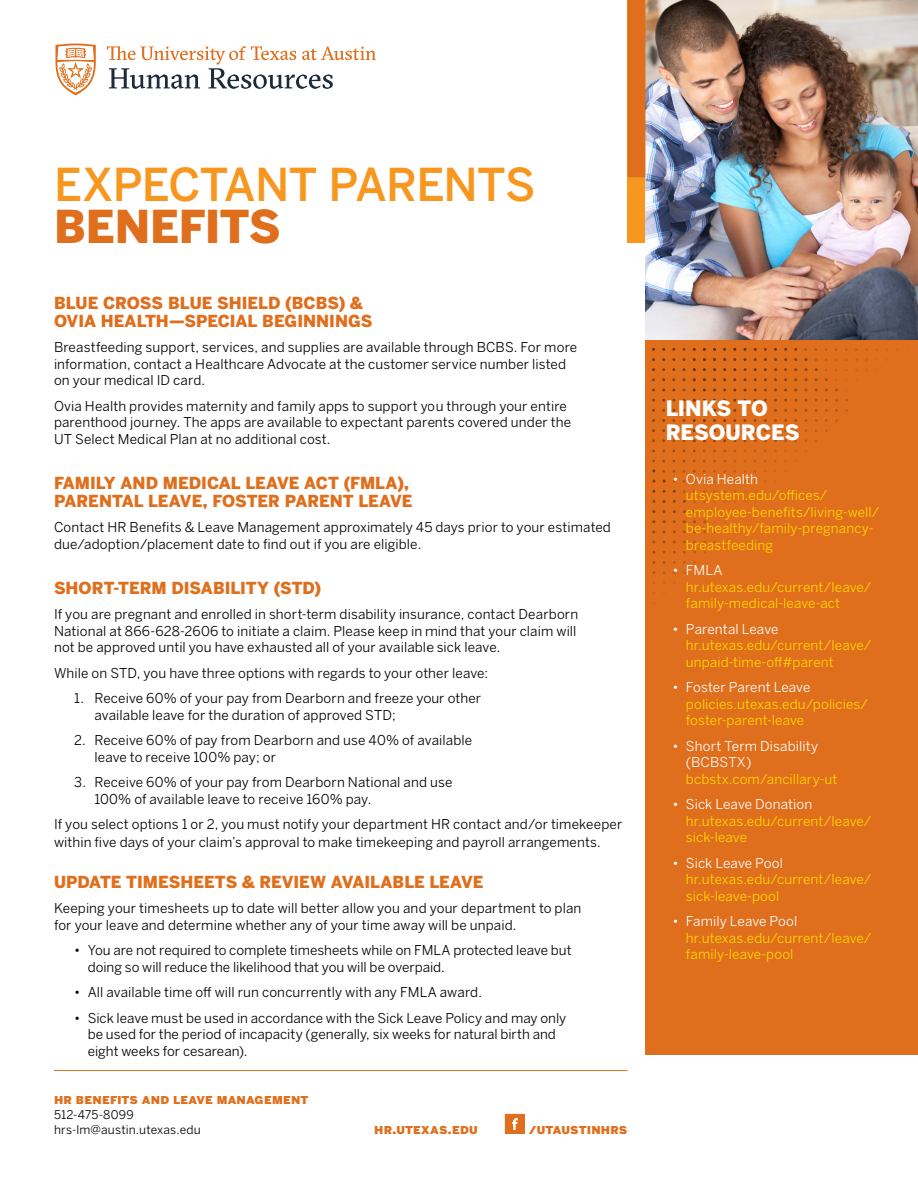
<style>
.page{position:relative;width:918px;height:1188px;background:#fff}
.page>*{position:absolute;margin:0;border:0;box-sizing:border-box;transform-origin:0 0}
.t1{font:500 45px "Benton Sans";letter-spacing:-.015em;color:#f8971f}
.t2{font:900 45px "Benton Sans";letter-spacing:-.01em;color:#df6f1d}
.t3{font:900 21px/24px "Benton Sans";letter-spacing:-.01em;color:#fff}
.t4{font:900 16.5px/18px "Benton Sans";color:#df6f1d}
.t5{font:13.5px/16.5px "Benton Sans";letter-spacing:.005em;color:#000}
.t6{font:13.5px/16.5px "Benton Sans";letter-spacing:.01em;color:#ffd600}
.t7{font:13.5px/16.5px "Benton Sans";letter-spacing:.01em;color:#fff}
.t8{font:13.5px "Benton Sans Black SC";letter-spacing:.01em;color:#df6f1d}
.t9{font:12px/15px "Benton Sans";letter-spacing:.015em;color:#000}
</style>
<div class="page">
<div style="left:505px;top:1114px;width:20px;height:20px;background:#df6f1d"></div>
<svg style="left:512px;top:1118px;width:6px;height:12px"></svg>
<svg style="left:56px;top:44px;width:40px;height:51px"></svg>
<svg style="left:107px;top:46px;width:269px;height:43px"></svg>
<hr style="left:54px;top:1070px;width:573px;height:1px;background:#df6f1d">
<div style="left:645px;top:339px;width:273px;height:716px;background:#df6f1d"></div>
<img style="left:645px;top:0;width:273px;height:339px">
<svg style="left:662px;top:540px;width:4px;height:4px"></svg>
<svg style="left:662px;top:530px;width:4px;height:4px"></svg>
<svg style="left:652px;top:530px;width:4px;height:4px"></svg>
<svg style="left:652px;top:540px;width:4px;height:4px"></svg>
<svg style="left:774px;top:388px;width:3px;height:4px"></svg>
<svg style="left:743px;top:358px;width:4px;height:3px"></svg>
<svg style="left:743px;top:388px;width:4px;height:4px"></svg>
<svg style="left:713px;top:388px;width:3px;height:4px"></svg>
<svg style="left:682px;top:388px;width:4px;height:4px"></svg>
<svg style="left:682px;top:449px;width:4px;height:4px"></svg>
<svg style="left:652px;top:469px;width:4px;height:4px"></svg>
<svg style="left:804px;top:358px;width:4px;height:3px"></svg>
<svg style="left:814px;top:388px;width:4px;height:4px"></svg>
<svg style="left:804px;top:388px;width:4px;height:4px"></svg>
<svg style="left:804px;top:378px;width:4px;height:4px"></svg>
<div style="left:627px;top:0;width:18px;height:243px;background:#f8971f"></div>
<div style="left:627px;top:0;width:18px;height:177px;background:#df6f1d"></div>
<h1 class="t1" style="left:54px;top:158px;width:483px">EXPECTANT PARENTS</h1>
<h1 class="t2" style="left:54px;top:200px;width:228px">BENEFITS</h1>
<p class="t4" style="left:54px;top:293px;width:320px">BLUE CROSS BLUE SHIELD (BCBS) &amp;<br>OVIA HEALTH—SPECIAL BEGINNINGS</p>
<p class="t5" style="left:54px;top:339px;width:525px">Breastfeeding support, services, and supplies are available through BCBS. For more information, contact a Healthcare Advocate at the customer service number listed on your medical ID card.</p>
<p class="t5" style="left:54px;top:397px;width:519px">Ovia Health provides maternity and family apps to support you through your entire parenthood journey. The apps are available to expectant parents covered under the<br>UT Select Medical Plan at no additional cost.</p>
<p class="t4" style="left:54px;top:473px;width:360px">FAMILY AND MEDICAL LEAVE ACT (FMLA),<br>PARENTAL LEAVE, FOSTER PARENT LEAVE</p>
<p class="t5" style="left:54px;top:519px;width:558px">Contact HR Benefits &amp; Leave Management approximately 45 days prior to your estimated due/adoption/placement date to find out if you are eligible.</p>
<p class="t4" style="left:54px;top:578px;width:269px">SHORT-TERM DISABILITY (STD)</p>
<p class="t5" style="left:54px;top:606px;width:526px">If you are pregnant and enrolled in short-term disability insurance, contact Dearborn<br>National at 866-628-2606 to initiate a claim. Please keep in mind that your claim will not be approved until you have exhausted all of your available sick leave.</p>
<p class="t5" style="left:54px;top:664px;width:436px">While on STD, you have three options with regards to your other leave:</p>
<p class="t5" style="left:94px;top:690px;width:388px;text-indent:-20px">1. Receive 60% of your pay from Dearborn and freeze your other available leave for the duration of approved STD;</p>
<p class="t5" style="left:94px;top:732px;width:379px;text-indent:-20px">2. Receive 60% of pay from Dearborn and use 40% of available leave to receive 100% pay; or</p>
<p class="t5" style="left:94px;top:774px;width:359px;text-indent:-20px">3. Receive 60% of your pay from Dearborn National and use<br>100% of available leave to receive 160% pay.</p>
<p class="t5" style="left:54px;top:815px;width:570px;line-height:18px">If you select options 1 or 2, you must notify your department HR contact and/or timekeeper within five days of your claim’s approval to make timekeeping and payroll arrangements.</p>
<p class="t4" style="left:54px;top:873px;width:431px">UPDATE TIMESHEETS &amp; REVIEW AVAILABLE LEAVE</p>
<p class="t5" style="left:54px;top:900px;width:529px">Keeping your timesheets up to date will better allow you and your department to plan for your leave and determine whether any of your time away will be unpaid.</p>
<p class="t5" style="left:88px;top:942px;width:485px;text-indent:-14px">• You are not required to complete timesheets while on FMLA protected leave but doing so will reduce the likelihood that you will be overpaid.</p>
<p class="t5" style="left:74px;top:984px;width:409px">• All available time off will run concurrently with any FMLA award.</p>
<p class="t5" style="left:88px;top:1009px;width:480px;text-indent:-14px">• Sick leave must be used in accordance with the Sick Leave Policy and may only be used for the period of incapacity (generally, six weeks for natural birth and eight weeks for cesarean).</p>
<p class="t8" style="left:54px;top:1091px;width:256px">HR BENEFITS AND LEAVE MANAGEMENT</p>
<p class="t9" style="left:54px;top:1107px;width:148px">512-475-8099 hrs-lm@austin.utexas.edu</p>
<p class="t8" style="left:374px;top:1121px;width:105px">HR.UTEXAS.EDU</p>
<p class="t8" style="left:529px;top:1121px;width:100px">/UTAUSTINHRS</p>
<h2 class="t3" style="left:666px;top:396px;width:135px">LINKS TO<br>RESOURCES</h2>
<p class="t7" style="left:672px;top:470px;width:87px">• Ovia Health</p>
<p class="t6" style="left:686px;top:487px;width:195px">utsystem.edu/offices/ employee-benefits/living-well/ be-healthy/family-pregnancy&shy;breastfeeding</p>
<p class="t7" style="left:672px;top:562px;width:52px">• FMLA</p>
<p class="t6" style="left:686px;top:578px;width:187px">hr.utexas.edu/current/leave/ family-medical-leave-act</p>
<p class="t7" style="left:672px;top:620px;width:108px">• Parental Leave</p>
<p class="t6" style="left:686px;top:637px;width:187px">hr.utexas.edu/current/leave/ unpaid-time-off#parent</p>
<p class="t7" style="left:672px;top:679px;width:139px">• Foster Parent Leave</p>
<p class="t6" style="left:686px;top:695px;width:184px">policies.utexas.edu/policies/ foster-parent-leave</p>
<p class="t7" style="left:686px;top:737px;width:134px;text-indent:-14px">• Short Term Disability (BCBSTX)</p>
<p class="t6" style="left:686px;top:770px;width:153px">bcbstx.com/ancillary-ut</p>
<p class="t7" style="left:672px;top:796px;width:141px">• Sick Leave Donation</p>
<p class="t6" style="left:686px;top:812px;width:187px">hr.utexas.edu/current/leave/ sick-leave</p>
<p class="t7" style="left:672px;top:854px;width:112px">• Sick Leave Pool</p>
<p class="t6" style="left:686px;top:871px;width:187px">hr.utexas.edu/current/leave/ sick-leave-pool</p>
<p class="t7" style="left:672px;top:913px;width:126px">• Family Leave Pool</p>
<p class="t6" style="left:686px;top:929px;width:187px">hr.utexas.edu/current/leave/ family-leave-pool</p>
</div>
